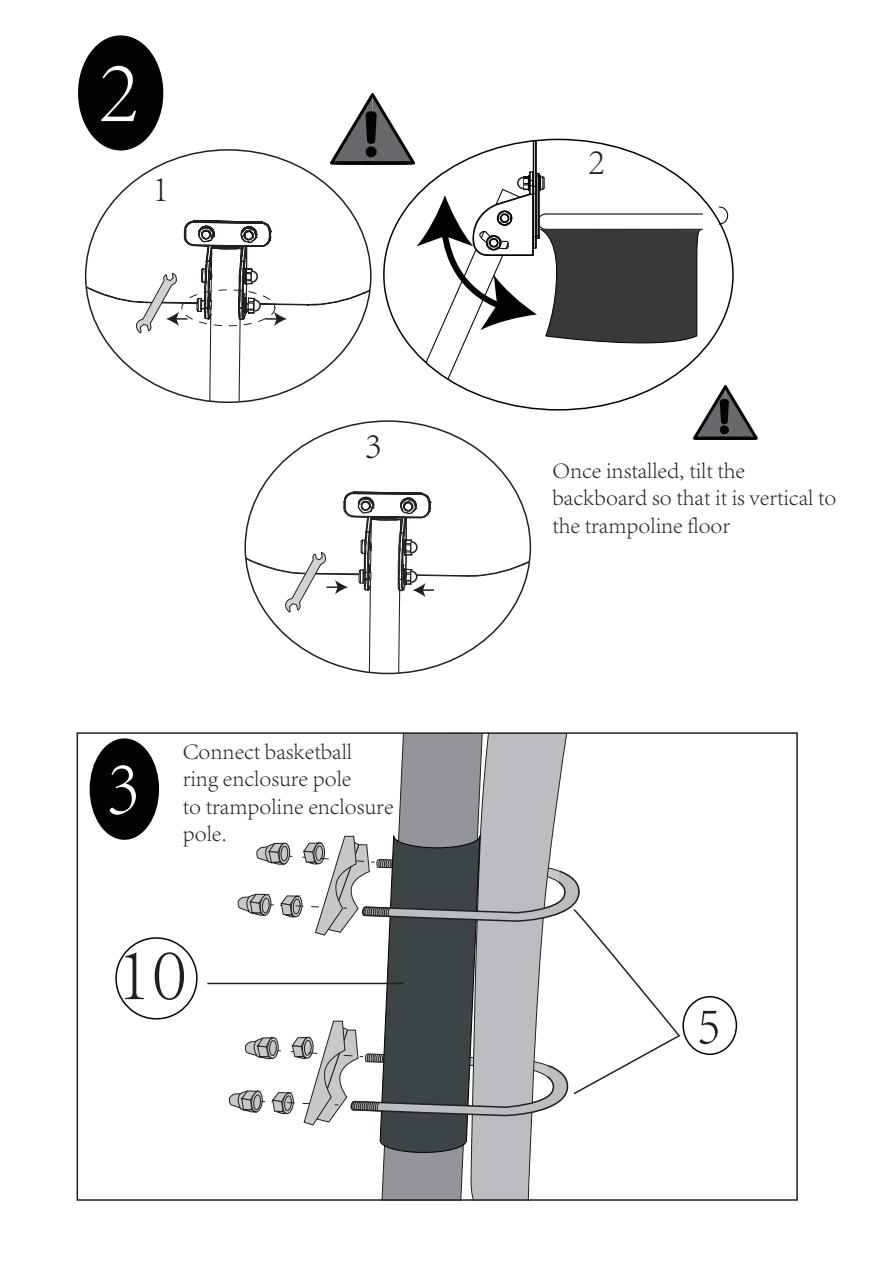
<style>
.page{position:relative;width:893px;height:1263px;background:#fff}
.page>*{position:absolute;margin:0;border:0;box-sizing:border-box;transform-origin:0 0}
.t1{font:300 90.9px "Adobe Song Std";color:#fff}
.t2{font:300 80.1px "Adobe Song Std";color:#fff;scale:.92 1}
.t3{font:300 76.95px "Adobe Song Std";color:#231f20}
.t4{font:300 54.9px "Adobe Song Std";color:#231f20;scale:.92 1}
.t5{font:300 37.5px "Adobe Song Std";color:#231f20}
.t6{font:300 22.8px/27.5px "Adobe Song Std";color:#231f20}
</style>
<div class="page">
<div style="left:78px;top:35px;width:85px;height:115px;background:#030303;border-radius:50%"></div>
<svg style="left:86px;top:150px;width:240px;height:252px"></svg>
<div style="left:181px;top:289px;width:94px;height:37px;border:1px dashed #231f20;border-radius:50%"></div>
<svg style="left:136px;top:273px;width:51px;height:64px"></svg>
<svg style="left:381px;top:1153px;width:90px;height:45px;background:#9c9da0"></svg>
<div style="left:471px;top:1153px;width:60px;height:45px;background:#bcbdc0"></div>
<div style="left:682px;top:996px;width:55px;height:59px;border:2px solid #030303;border-radius:50%"></div>
<div style="left:90px;top:738px;width:69px;height:102px;background:#030303;border-radius:50%"></div>
<svg style="left:229px;top:735px;width:452px;height:418px"></svg>
<div style="left:77px;top:732px;width:721px;height:469px;border:2px solid #231f20"></div>
<hr style="left:207px;top:983px;width:196px;height:1px;background:#231f20">
<div style="left:115px;top:937px;width:83px;height:82px;border:2px solid #030303;border-radius:50%"></div>
<svg style="left:250px;top:270px;width:9px;height:13px"></svg>
<svg style="left:253px;top:299px;width:34px;height:27px"></svg>
<svg style="left:245px;top:491px;width:285px;height:182px"></svg>
<svg style="left:326px;top:93px;width:432px;height:348px"></svg>
<h1 class="t1" style="left:98px;top:39px;width:44px">2</h1>
<h3 class="t5" style="left:152px;top:167px;width:19px">1</h3>
<h3 class="t5" style="left:365px;top:424px;width:19px">3</h3>
<h2 class="t2" style="left:106px;top:741px;width:39px">3</h2>
<p class="t6" style="left:183px;top:737px;width:212px">Connect basketball<br>ring enclosure pole<br>to trampoline enclosure pole.</p>
<h3 class="t3" style="left:116px;top:929px;width:73px">10</h3>
<h3 class="t5" style="left:588px;top:140px;width:19px">2</h3>
<p class="t6" style="left:552px;top:457px;width:285px">Once installed, tilt the backboard so that it is vertical to the trampoline floor</p>
<h3 class="t4" style="left:697px;top:994px;width:27px">5</h3>
</div>
